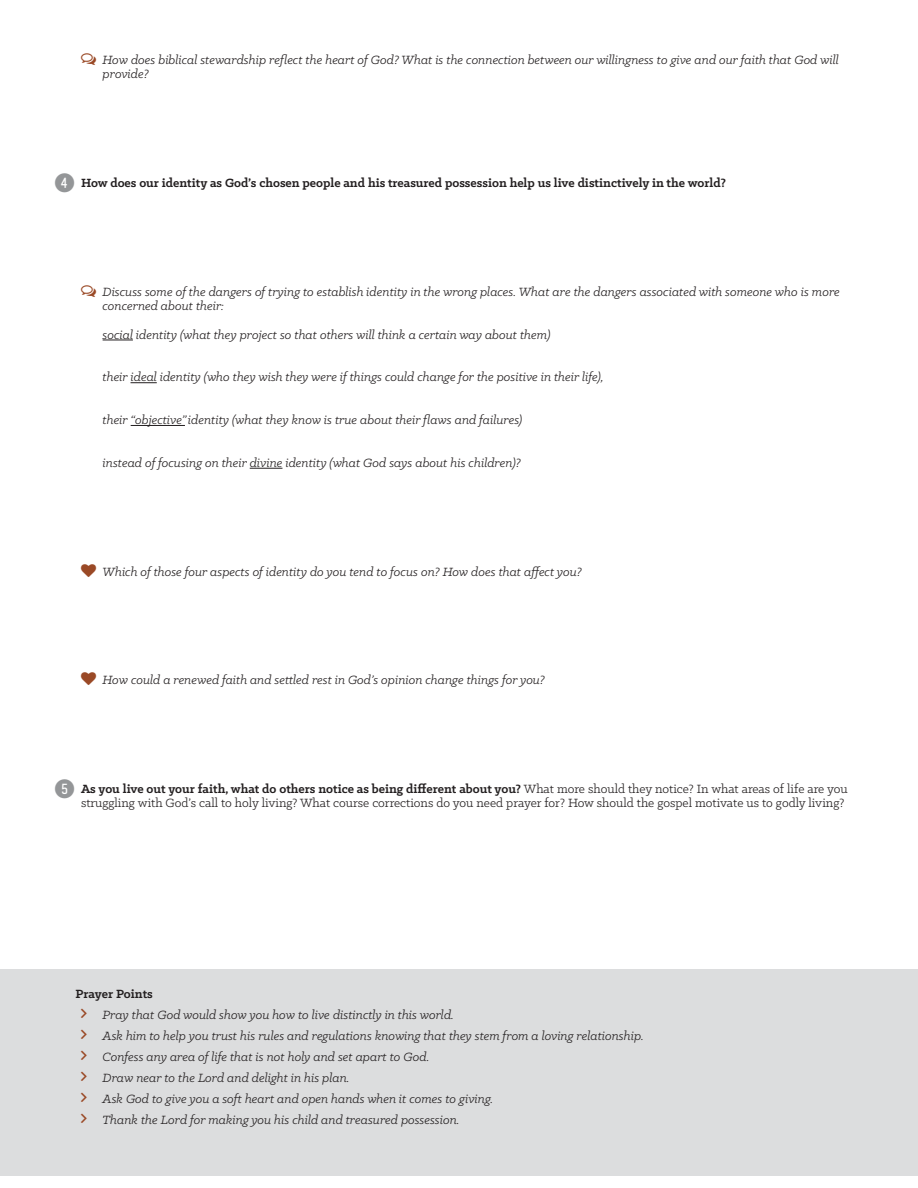
<style>
.page{position:relative;width:918px;height:1188px;background:#fff}
.page>*{position:absolute;margin:0;border:0;box-sizing:border-box;transform-origin:0 0}
.t1{font:italic 13.5px/14.2px "Klinic Slab";color:#231f20}
.t2{font:13.5px/14.2px "Klinic Slab";color:#231f20;text-align:right}
.Cgroup_Subpoint_hear{font:700 13.5px "Klinic Slab";color:#231f20}
.s1{color:#9a4926}
.s2{font-family:"Zandvoort Closed";font-weight:400;font-size:25.5px;color:#949698}
.s3{font-family:"Zandvoort Closed";font-size:25.5px;color:#949698}
.s4{font-weight:700}
</style>
<div class="page">
<div style="left:0;top:970px;width:918px;height:206px;background:#dcddde"></div>
<hr style="left:103px;top:340px;width:30px;height:1px;background:#231f20">
<svg style="left:131px;top:382px;width:26px;height:1px"></svg>
<hr style="left:131px;top:425px;width:54px;height:1px;background:#231f20">
<hr style="left:250px;top:468px;width:32px;height:1px;background:#231f20">
<p class="t1" style="left:103px;top:52px;width:738px;text-indent:-22px"><span class="s1">➢</span> How does biblical stewardship reflect the heart of God? What is the connection between our willingness to give and our faith that God will provide?</p>
<p class="Cgroup_Subpoint_hear" style="left:54px;top:174px;width:673px"><span class="s2">4</span> How does our identity as God’s chosen people and his treasured possession help us live distinctively in the world?</p>
<p class="t1" style="left:103px;top:284px;width:739px;text-indent:-22px"><span class="s1">➢</span> Discuss some of the dangers of trying to establish identity in the wrong places. What are the dangers associated with someone who is more concerned about their:</p>
<p class="t1" style="left:103px;top:327px;width:449px">social identity (what they project so that others will think a certain way about them)</p>
<p class="t1" style="left:103px;top:370px;width:503px">their ideal identity (who they wish they were if things could change for the positive in their life),</p>
<p class="t1" style="left:103px;top:412px;width:421px">their “objective” identity (what they know is true about their flaws and failures)</p>
<p class="t1" style="left:103px;top:455px;width:420px">instead of focusing on their divine identity (what God says about his children)?</p>
<p class="t1" style="left:103px;top:564px;width:481px">Which of those four aspects of identity do you tend to focus on? How does that affect you?</p>
<p class="t1" style="left:103px;top:673px;width:444px">How could a renewed faith and settled rest in God’s opinion change things for you?</p>
<p class="t2" style="left:54px;top:781px;width:795px"><span class="s3">5</span> <span class="s4">As you live out your faith, what do others notice as being different about you?</span> What more should they notice? In what areas of life are you struggling with God’s call to holy living? What course corrections do you need prayer for? How should the gospel motivate us to godly living?</p>
<p class="Cgroup_Subpoint_hear" style="left:76px;top:985px;width:79px">Prayer Points</p>
<p class="t1" style="left:103px;top:1007px;width:353px">Pray that God would show you how to live distinctly in this world.</p>
<p class="t1" style="left:103px;top:1028px;width:543px">Ask him to help you trust his rules and regulations knowing that they stem from a loving relationship.</p>
<p class="t1" style="left:103px;top:1049px;width:328px">Confess any area of life that is not holy and set apart to God.</p>
<p class="t1" style="left:103px;top:1070px;width:249px">Draw near to the Lord and delight in his plan.</p>
<p class="t1" style="left:103px;top:1091px;width:392px">Ask God to give you a soft heart and open hands when it comes to giving.</p>
<p class="t1" style="left:103px;top:1112px;width:359px">Thank the Lord for making you his child and treasured possession.</p>
</div>
